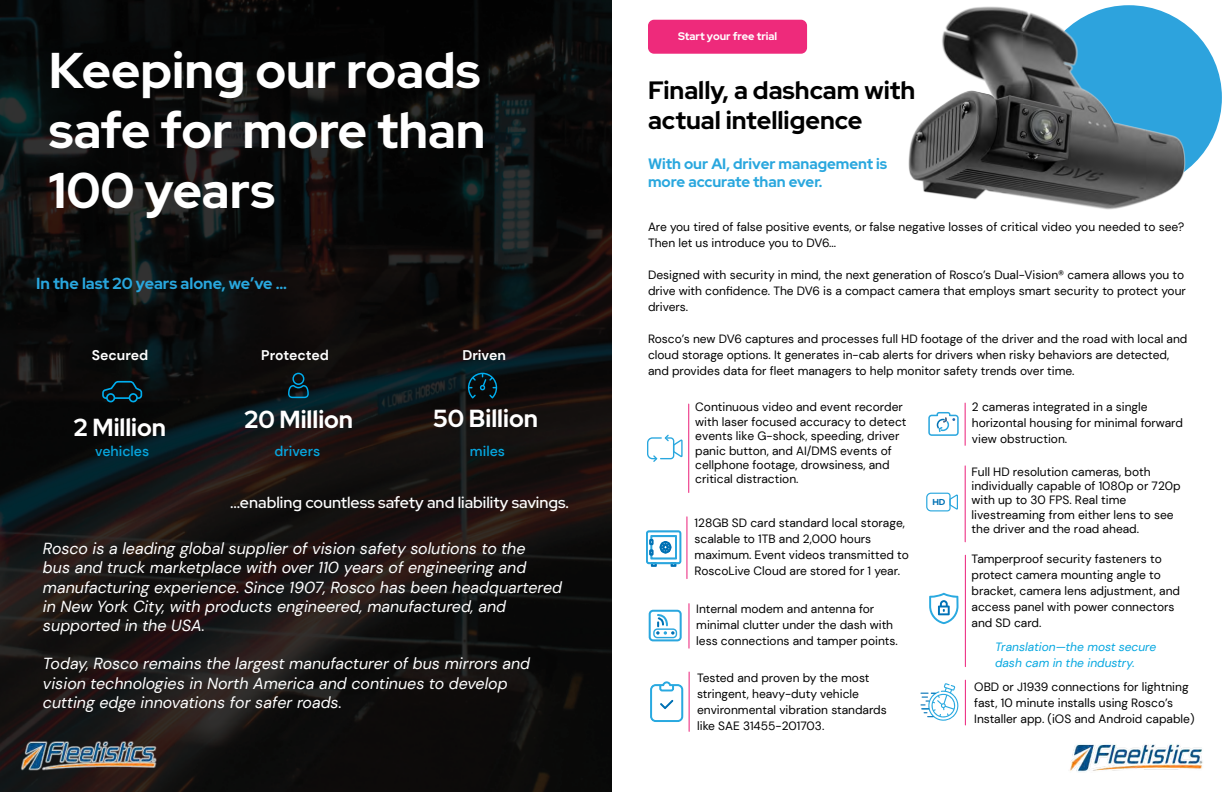
<style>
.page{position:relative;width:1224px;height:792px;background:#fff}
.page>*{position:absolute;margin:0;border:0;box-sizing:border-box;transform-origin:0 0}
.t1{font:700 50px/60px "Red Hat Display";color:#fff;text-align:justify}
.t2{font:700 25px/30px "Red Hat Display";color:#000}
.t3{font:700 24.6px "Red Hat Display";color:#fff}
.t4{font:italic 16px/19.2px "DM Sans";color:#fff}
.t5{font:500 16px "Red Hat Display";color:#fff}
.t6{font:700 16px "Red Hat Display";color:#29a7de}
.t7{font:700 15px/18px "Red Hat Display";color:#29a7de}
.t8{font:700 14px "DM Sans";color:#fff}
.t9{font:500 14px "DM Sans";color:#06a7e0}
.t10{font:500 12.3px "DM Sans";color:#00aeef;scale:.85 1}
.t11{font:12px/16px "DM Sans";color:#000}
.t12{font:italic 12px/16px "DM Sans";color:#06a7e0}
.t13{font:700 10.9px "Red Hat Display";color:#fff}
.t14{font:700 8.6px "Red Hat Display";color:#0071b4;scale:1.05 1}
</style>
<div class="page">
<div style="left:1036px;top:5px;width:186px;height:185px;background:#2da3dd;border-radius:50%"></div>
<img style="left:0;top:0;width:612px;height:792px">
<svg style="left:102px;top:381px;width:40px;height:22px"></svg>
<svg style="left:288px;top:373px;width:21px;height:25px"></svg>
<svg style="left:468px;top:373px;width:29px;height:25px"></svg>
<img style="left:908px;top:5px;width:280px;height:205px">
<svg style="left:647px;top:435px;width:36px;height:27px"></svg>
<div style="left:651px;top:443px;width:20px;height:12px;background:#fff"></div>
<hr style="left:688px;top:404px;width:1px;height:89px;background:#eb1e79">
<hr style="left:686px;top:517px;width:1px;height:62px;background:#eb1e79">
<div style="left:649px;top:610px;width:33px;height:31px;border:2px solid #2aa6de;border-radius:3px"></div>
<div style="left:653px;top:628px;width:24px;height:10px;border:1px solid #2aa6de;border-radius:3px"></div>
<svg style="left:656px;top:614px;width:19px;height:21px"></svg>
<hr style="left:688px;top:604px;width:1px;height:44px;background:#eb1e79">
<svg style="left:650px;top:681px;width:33px;height:41px"></svg>
<hr style="left:689px;top:672px;width:1px;height:59px;background:#eb1e79">
<svg style="left:921px;top:683px;width:37px;height:38px"></svg>
<hr style="left:965px;top:680px;width:1px;height:45px;background:#eb1e79">
<svg style="left:929px;top:593px;width:30px;height:31px"></svg>
<hr style="left:965px;top:555px;width:1px;height:112px;background:#eb1e79">
<svg style="left:926px;top:493px;width:32px;height:18px"></svg>
<hr style="left:965px;top:466px;width:1px;height:76px;background:#eb1e79">
<svg style="left:928px;top:412px;width:31px;height:24px"></svg>
<hr style="left:965px;top:403px;width:1px;height:43px;background:#eb1e79">
<svg style="left:646px;top:531px;width:35px;height:35px"></svg>
<div style="left:648px;top:20px;width:159px;height:34px;background:#ee2a7b;border-radius:6px"></div>
<img style="left:17px;top:736px;width:144px;height:40px">
<img style="left:1070px;top:744px;width:133px;height:28px">
<h1 class="t1" style="left:49px;top:40px;width:438px">Keeping our roads safe for more than 100 years</h1>
<h3 class="t6" style="left:36px;top:273px;width:252px">In the last 20 years alone, we’ve …</h3>
<p class="t8" style="left:92px;top:346px;width:58px">Secured</p>
<p class="t8" style="left:261px;top:346px;width:69px">Protected</p>
<p class="t8" style="left:462px;top:346px;width:45px">Driven</p>
<h3 class="t3" style="left:74px;top:411px;width:94px">2 Million</h3>
<h3 class="t3" style="left:245px;top:403px;width:110px">20 Million</h3>
<h3 class="t3" style="left:433px;top:402px;width:106px">50 Billion</h3>
<p class="t10" style="left:260px;top:438px;width:103px">Drivers protected</p>
<p class="t10" style="left:452px;top:439px;width:71px">Miles driven</p>
<p class="t9" style="left:95px;top:442px;width:56px">vehicles</p>
<p class="t9" style="left:275px;top:442px;width:47px">drivers</p>
<p class="t9" style="left:470px;top:442px;width:37px">miles</p>
<p class="t10" style="left:83px;top:446px;width:100px">Vehicles secured</p>
<h3 class="t5" style="left:230px;top:492px;width:340px">...enabling countless safety and liability savings.</h3>
<p class="t4" style="left:43px;top:539px;width:521px">Rosco is a leading global supplier of vision safety solutions to the<br>bus and truck marketplace with over 110 years of engineering and manufacturing experience. Since 1907, Rosco has been headquartered in New York City, with products engineered, manufactured, and supported in the USA.</p>
<h3 class="t4" style="left:43px;top:654px;width:489px">Today, Rosco remains the largest manufacturer of bus mirrors and vision technologies in North America and continues to develop cutting edge innovations for safer roads.</h3>
<p class="t13" style="left:678px;top:29px;width:101px">Start your free trial</p>
<h2 class="t2" style="left:648px;top:75px;width:269px">Finally, a dashcam with actual intelligence</h2>
<p class="t7" style="left:648px;top:154px;width:241px">With our AI, driver management is more accurate than ever.</p>
<p class="t11" style="left:648px;top:219px;width:538px">Are you tired of false positive events, or false negative losses of critical video you needed to see?<br>Then let us introduce you to DV6...</p>
<p class="t11" style="left:648px;top:267px;width:539px">Designed with security in mind, the next generation of Rosco’s Dual-Vision® camera allows you to drive with confidence. The DV6 is a compact camera that employs smart security to protect your drivers.</p>
<p class="t11" style="left:648px;top:331px;width:541px">Rosco’s new DV6 captures and processes full HD footage of the driver and the road with local and cloud storage options. It generates in-cab alerts for drivers when risky behaviors are detected, and provides data for fleet managers to help monitor safety trends over time.</p>
<p class="t11" style="left:695px;top:400px;width:213px;line-height:14.4px">Continuous video and event recorder with laser focused accuracy to detect events like G-shock, speeding, driver panic button, and AI/DMS events of cellphone footage, drowsiness, and critical distraction.</p>
<p class="t11" style="left:695px;top:515px;width:216px">128GB SD card standard local storage, scalable to 1TB and 2,000 hours maximum. Event videos transmitted to RoscoLive Cloud are stored for 1 year.</p>
<p class="t11" style="left:696px;top:601px;width:203px">Internal modem and antenna for minimal clutter under the dash with less connections and tamper points.</p>
<p class="t11" style="left:697px;top:669px;width:191px">Tested and proven by the most stringent, heavy-duty vehicle environmental vibration standards like SAE 31455-201703.</p>
<p class="t11" style="left:974px;top:679px;width:222px">OBD or J1939 connections for lightning fast, 10 minute installs using Rosco’s<br>Installer app. (iOS and Android capable)</p>
<p class="t11" style="left:972px;top:399px;width:212px">2 cameras integrated in a single horizontal housing for minimal forward view obstruction.</p>
<p class="t11" style="left:971px;top:464px;width:211px;line-height:14.4px">Full HD resolution cameras, both individually capable of 1080p or 720p with up to 30 FPS. Real time livestreaming from either lens to see the driver and the road ahead.</p>
<p class="t11" style="left:972px;top:550px;width:210px">Tamperproof security fasteners to protect camera mounting angle to bracket, camera lens adjustment, and access panel with power connectors and SD card.</p>
<p class="t14" style="left:932px;top:496px;width:14px">HD</p>
<p class="t12" style="left:995px;top:638px;width:163px">Translation—the most secure dash cam in the industry.</p>
</div>
